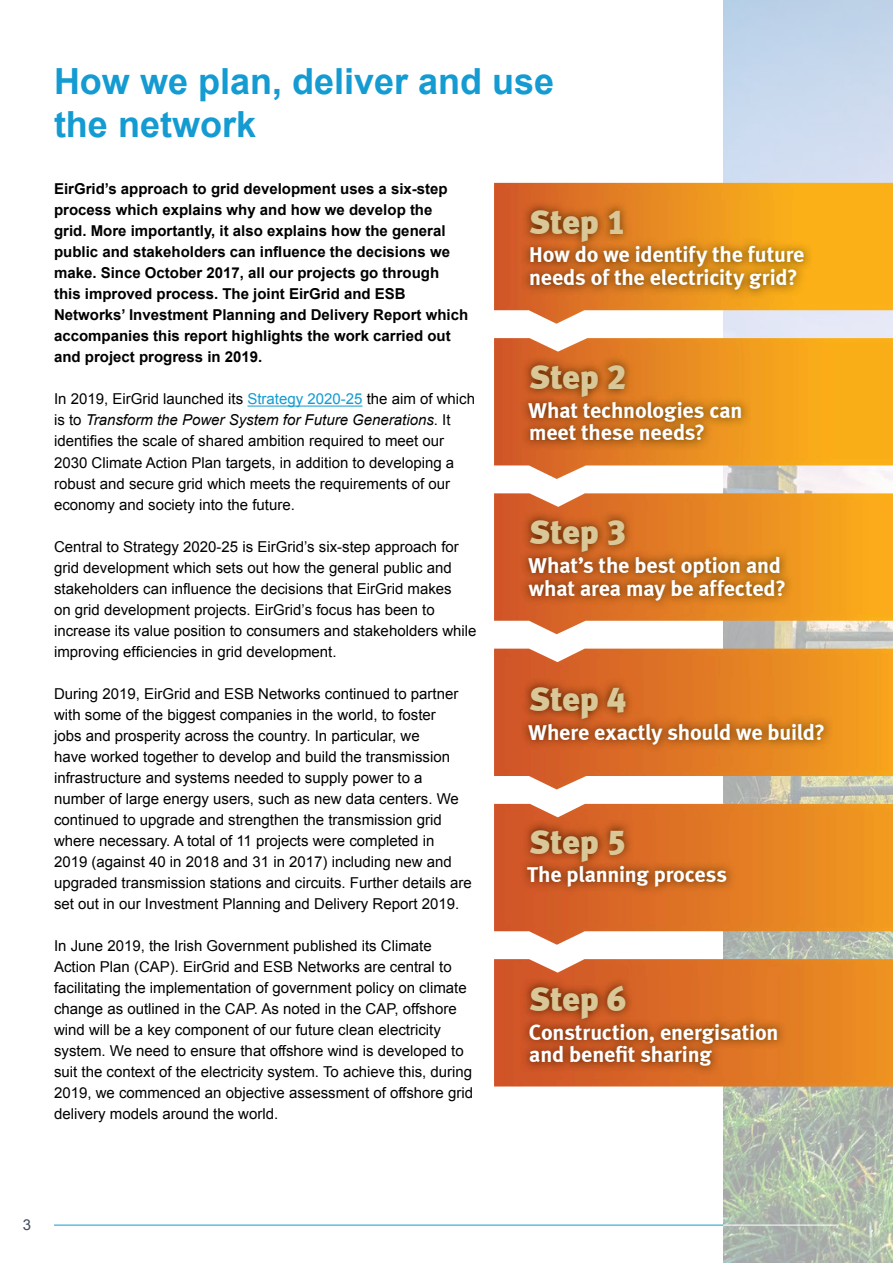
<style>
.page{position:relative;width:893px;height:1263px;background:#fff}
.page>*{position:absolute;margin:0;border:0;box-sizing:border-box;transform-origin:0 0}
.t1{font:700 36px/43.2px "Arial";color:#139bd2}
.t2{font:34.5px "Meta Black LF";letter-spacing:-.015em;color:#d9c798}
.t3{font:22.05px/22.8px "Meta Bold LF";letter-spacing:-.005em;color:#fff}
.t4{font:15px/21px "Arial";color:#000}
.t5{font:700 15px/21px "Arial";color:#000}
.t6{font:15px "Arial";color:#424c5d}
.s1{color:#139bd2}
.s2{font-style:italic}
</style>
<div class="page">
<hr style="left:54px;top:1225px;width:669px;height:1px;background:#139bd2">
<hr style="left:247px;top:406px;width:116px;height:1px;background:#139bd2">
<img style="left:723px;top:0;width:170px;height:1263px">
<hr style="left:723px;top:1225px;width:116px;height:1px;background:#fff">
<img style="left:494px;top:183px;width:399px;height:141px">
<img style="left:494px;top:338px;width:399px;height:141px">
<img style="left:494px;top:493px;width:399px;height:141px">
<img style="left:494px;top:649px;width:399px;height:140px">
<img style="left:494px;top:804px;width:399px;height:141px">
<img style="left:494px;top:959px;width:399px;height:127px">
<img style="left:521px;top:201px;width:291px;height:98px">
<img style="left:520px;top:356px;width:230px;height:94px">
<img style="left:520px;top:511px;width:273px;height:98px">
<img style="left:520px;top:678px;width:313px;height:75px">
<img style="left:518px;top:820px;width:217px;height:76px">
<img style="left:521px;top:977px;width:265px;height:98px">
<h1 class="t1" style="left:54px;top:61px;width:502px">How we plan, deliver and use the network</h1>
<p class="t5" style="left:54px;top:179px;width:416px">EirGrid’s approach to grid development uses a six-step process which explains why and how we develop the grid. More importantly, it also explains how the general public and stakeholders can influence the decisions we make. Since October 2017, all our projects go through this improved process. The joint EirGrid and ESB Networks’ Investment Planning and Delivery Report which accompanies this report highlights the work carried out and project progress in 2019.</p>
<p class="t4" style="left:54px;top:389px;width:423px">In 2019, EirGrid launched its <span class="s1">Strategy 2020-25</span> the aim of which is to <span class="s2">Transform the Power System for Future Generations</span>. It identifies the scale of shared ambition required to meet our 2030 Climate Action Plan targets, in addition to developing a robust and secure grid which meets the requirements of our economy and society into the future.</p>
<p class="t4" style="left:54px;top:536px;width:424px">Central to Strategy 2020-25 is EirGrid’s six-step approach for grid development which sets out how the general public and stakeholders can influence the decisions that EirGrid makes<br>on grid development projects. EirGrid’s focus has been to increase its value position to consumers and stakeholders while improving efficiencies in grid development.</p>
<p class="t4" style="left:54px;top:683px;width:419px">During 2019, EirGrid and ESB Networks continued to partner with some of the biggest companies in the world, to foster<br>jobs and prosperity across the country. In particular, we<br>have worked together to develop and build the transmission infrastructure and systems needed to supply power to a number of large energy users, such as new data centers. We continued to upgrade and strengthen the transmission grid where necessary. A total of 11 projects were completed in<br>2019 (against 40 in 2018 and 31 in 2017) including new and upgraded transmission stations and circuits. Further details are set out in our Investment Planning and Delivery Report 2019.</p>
<p class="t4" style="left:54px;top:935px;width:421px">In June 2019, the Irish Government published its Climate Action Plan (CAP). EirGrid and ESB Networks are central to facilitating the implementation of government policy on climate change as outlined in the CAP. As noted in the CAP, offshore wind will be a key component of our future clean electricity system. We need to ensure that offshore wind is developed to suit the context of the electricity system. To achieve this, during 2019, we commenced an objective assessment of offshore grid delivery models around the world.</p>
<h2 class="t2" style="left:529px;top:201px;width:99px">Step 1</h2>
<h3 class="t3" style="left:529px;top:243px;width:277px">How do we identify the future needs of the electricity grid?</h3>
<h2 class="t2" style="left:529px;top:356px;width:99px">Step 2</h2>
<h3 class="t3" style="left:529px;top:398px;width:215px">What technologies can meet these needs?</h3>
<h2 class="t2" style="left:529px;top:511px;width:99px">Step 3</h2>
<h3 class="t3" style="left:529px;top:554px;width:259px">What’s the best option and what area may be affected?</h3>
<h2 class="t2" style="left:529px;top:678px;width:99px">Step 4</h2>
<h3 class="t3" style="left:529px;top:720px;width:298px">Where exactly should we build?</h3>
<h2 class="t2" style="left:529px;top:821px;width:99px">Step 5</h2>
<h3 class="t3" style="left:527px;top:863px;width:201px">The planning process</h3>
<h2 class="t2" style="left:529px;top:978px;width:99px">Step 6</h2>
<h3 class="t3" style="left:529px;top:1020px;width:251px">Construction, energisation and benefit sharing</h3>
<p class="t6" style="left:23px;top:1215px;width:10px">3</p>
</div>
